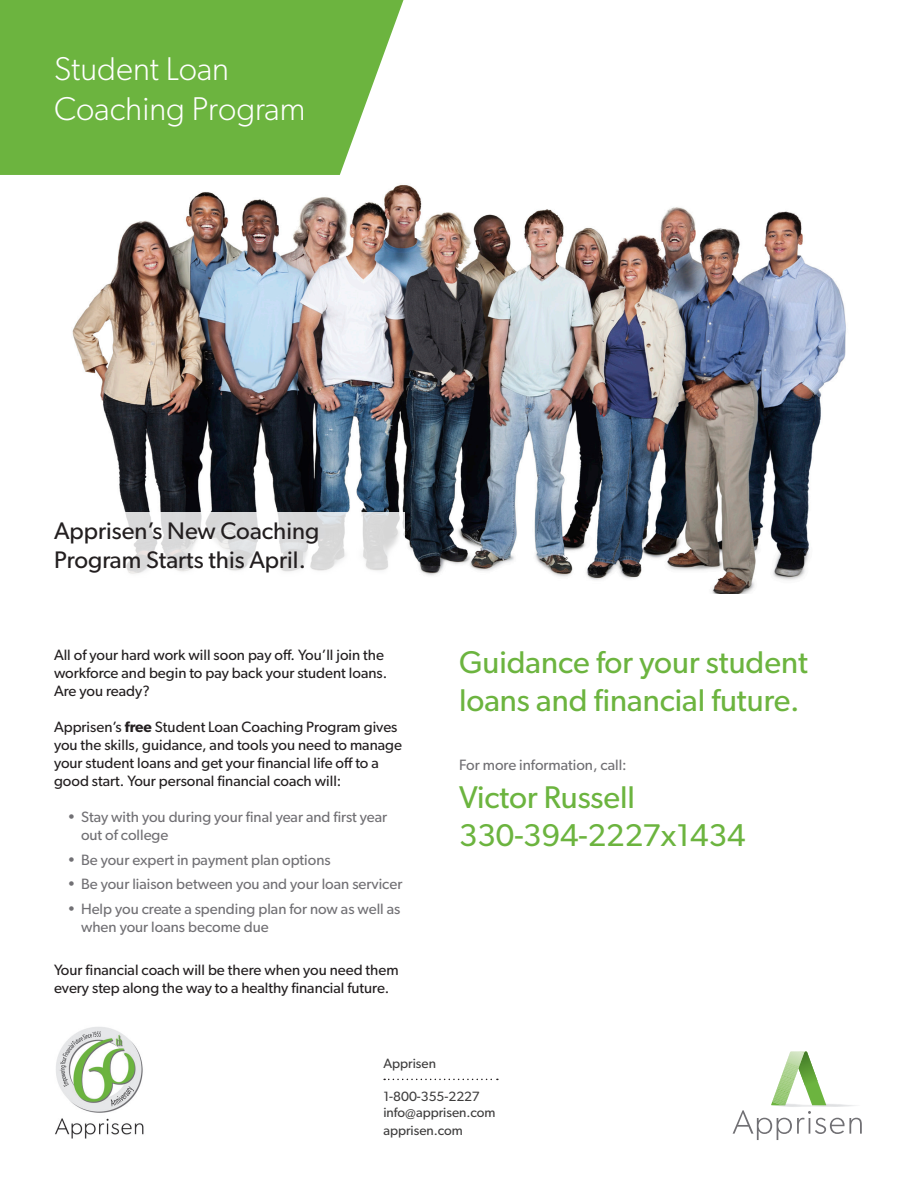
<style>
.page{position:relative;width:918px;height:1188px;background:#fff}
.page>*{position:absolute;margin:0;border:0;box-sizing:border-box;transform-origin:0 0}
.t1{font:300 33px/39.6px "Gibson";color:#fff}
.t2{font:31.5px/37.8px "Gibson";color:#6cb43f}
.t3{font:24px "Gibson";color:#231f20}
.t4{font:15px/18px "Gibson";color:#231f20}
.t5{font:15px/18px "Gibson";color:#717074}
.Paragraph{font:13.5px "Gibson";color:#3e3d3d}
.s1{font-weight:600}
</style>
<div class="page">
<img style="left:55px;top:1027px;width:89px;height:111px">
<img style="left:72px;top:185px;width:774px;height:409px">
<svg style="left:733px;top:1051px;width:129px;height:89px"></svg>
<svg style="left:0;top:0;width:403px;height:175px;background:#77b94d"></svg>
<svg style="left:384px;top:1079px;width:114px;height:1px"></svg>
<svg style="left:72px;top:512px;width:333px;height:70px"></svg>
<p class="t1" style="left:54px;top:49px;width:253px">Student Loan<br>Coaching Program</p>
<p class="t3" style="left:54px;top:516px;width:267px">Apprisen’s New Coaching</p>
<p class="t3" style="left:54px;top:545px;width:253px">Program Starts this April.</p>
<p class="t4" style="left:54px;top:646px;width:335px">All of your hard work will soon pay off. You’ll join the workforce and begin to pay back your student loans.<br>Are you ready?</p>
<p class="t4" style="left:54px;top:718px;width:350px">Apprisen’s <span class="s1">free</span> Student Loan Coaching Program gives you the skills, guidance, and tools you need to manage your student loans and get your financial life off to a good start. Your personal financial coach will:</p>
<p class="t5" style="left:81px;top:808px;width:308px;text-indent:-14px">• Stay with you during your final year and first year out of college</p>
<p class="t5" style="left:68px;top:850px;width:265px">• Be your expert in payment plan options</p>
<p class="t5" style="left:68px;top:875px;width:336px">• Be your liaison between you and your loan servicer</p>
<p class="t5" style="left:81px;top:900px;width:321px;text-indent:-14px">• Help you create a spending plan for now as well as when your loans become due</p>
<p class="t4" style="left:54px;top:961px;width:346px">Your financial coach will be there when you need them every step along the way to a healthy financial future.</p>
<p class="t2" style="left:459px;top:643px;width:350px">Guidance for your student loans and financial future.</p>
<p class="t5" style="left:459px;top:756px;width:169px">For more information, call:</p>
<p class="t2" style="left:459px;top:778px;width:178px">Victor Russell</p>
<p class="t2" style="left:459px;top:816px;width:288px">330-394-2227x1434</p>
<p class="Paragraph" style="left:383px;top:1055px;width:54px">Apprisen</p>
<p class="Paragraph" style="left:383px;top:1088px;width:98px">1-800-355-2227</p>
<p class="Paragraph" style="left:383px;top:1104px;width:114px">info@apprisen.com</p>
<p class="Paragraph" style="left:383px;top:1122px;width:81px">apprisen.com</p>
</div>
